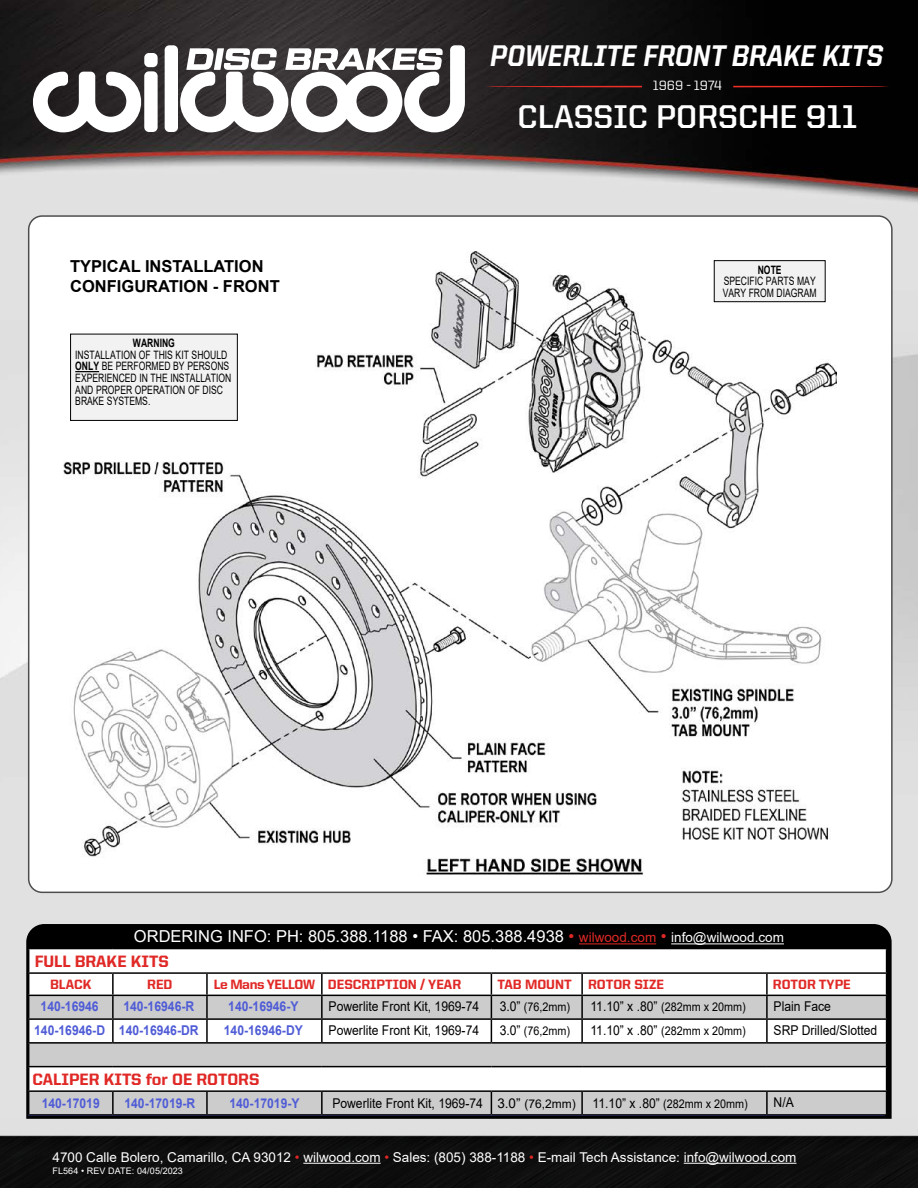
<style>
.page{position:relative;width:918px;height:1188px;background:#fff}
.page>*{position:absolute;margin:0;border:0;box-sizing:border-box;transform-origin:0 0}
.t1{font:700 33px "United Sans Reg";color:#fff}
.t2{font:800 30px "United Italic Reg";color:#fff;scale:.9 1}
.t3{font:16.5px "Arial";color:#fff}
.t4{font:700 16.5px/19.8px "Arial";color:#000}
.t5{font:800 16.5px "United Sans Reg";color:#e02926}
.t6{font:13.5px "Arial";color:#000;scale:.9 1}
.t7{font:13.5px "Arial";color:#fff}
.t8{font:700 13.5px "Arial";color:#4f5cd6;scale:.9 1}
.t9{font:800 13.5px "United Sans Reg";color:#e02926}
.t10{font:500 13.5px "United Sans Reg";color:#fff}
.t11{font:12px "Arial";color:#000;scale:.9 1}
.t12{font:11.55px/11.6px "Arial";color:#000;scale:.74 1}
.t13{font:700 11.55px "Arial";color:#000;scale:.74 1}
.t14{font:9px "Arial";letter-spacing:.01em;color:#fff}
.s1{font-weight:700}
.s2{color:#e02926}
.s3{font-size:13.5px;color:#e02926}
.s4{font-size:13.5px}
.s5{font-size:12px}
.s6{color:#de2726}
</style>
<div class="page">
<img style="left:0;top:0;width:918px;height:1119px">
<img style="left:0;top:1119px;width:918px;height:69px">
<div style="left:144px;top:53px;width:14px;height:14px;background:#fff;border-radius:5px"></div>
<div style="left:144px;top:71px;width:14px;height:61px;background:#fff;border-radius:5px"></div>
<div style="left:165px;top:45px;width:13px;height:87px;background:#fff;border-radius:5px"></div>
<svg style="left:33px;top:72px;width:108px;height:60px"></svg>
<svg style="left:180px;top:45px;width:285px;height:87px"></svg>
<hr style="left:303px;top:1163px;width:78px;height:1px;background:#fff">
<hr style="left:684px;top:1163px;width:112px;height:1px;background:#fff">
<svg style="left:733px;top:86px;width:157px;height:1px"></svg>
<svg style="left:485px;top:86px;width:157px;height:1px"></svg>
<div style="left:29px;top:216px;width:863px;height:676px;background:#fff;border-radius:13px"></div>
<img style="left:63px;top:252px;width:774px;height:623px">
<div style="left:714px;top:261px;width:111px;height:41px;background:#f2f2f2"></div>
<div style="left:714px;top:260px;width:112px;height:42px;border:1px solid #000"></div>
<div style="left:71px;top:334px;width:166px;height:86px;background:#f2f2f2"></div>
<svg style="left:75px;top:371px;width:24px;height:1px"></svg>
<div style="left:70px;top:334px;width:168px;height:87px;border:1px solid #000"></div>
<div style="left:26px;top:924px;width:866px;height:195px;background:#000"></div>
<hr style="left:28px;top:948px;width:85px;height:1px;background:#000">
<hr style="left:113px;top:948px;width:94px;height:1px;background:#000">
<hr style="left:207px;top:948px;width:115px;height:1px;background:#000">
<hr style="left:322px;top:948px;width:169px;height:1px;background:#000">
<hr style="left:491px;top:948px;width:91px;height:1px;background:#000">
<hr style="left:582px;top:948px;width:185px;height:1px;background:#000">
<hr style="left:767px;top:948px;width:120px;height:1px;background:#000">
<svg style="left:28px;top:949px;width:859px;height:165px"></svg>
<hr style="left:28px;top:1114px;width:85px;height:2px;background:#000">
<hr style="left:113px;top:1114px;width:94px;height:2px;background:#000">
<hr style="left:207px;top:1114px;width:115px;height:2px;background:#000">
<hr style="left:322px;top:1114px;width:169px;height:2px;background:#000">
<hr style="left:491px;top:1114px;width:91px;height:2px;background:#000">
<hr style="left:582px;top:1114px;width:185px;height:2px;background:#000">
<hr style="left:767px;top:1114px;width:120px;height:2px;background:#000">
<hr style="left:579px;top:943px;width:77px;height:1px;background:#e02926">
<hr style="left:671px;top:943px;width:113px;height:1px;background:#fff">
<h3 class="t4" style="left:70px;top:257px;width:211px">TYPICAL INSTALLATION<br>CONFIGURATION - FRONT</h3>
<p class="t13" style="left:133px;top:335px;width:58px">WARNING</p>
<p class="t12" style="left:75px;top:349px;width:213px">INSTALLATION OF THIS KIT SHOULD<br><span class="s1">ONLY</span> BE PERFORMED BY PERSONS<br>EXPERIENCED IN THE INSTALLATION<br>AND PROPER OPERATION OF DISC<br>BRAKE SYSTEMS.</p>
<h2 class="t2" style="left:490px;top:40px;width:438px">POWERLITE FRONT BRAKE KITS</h2>
<h1 class="t1" style="left:518px;top:99px;width:341px">CLASSIC PORSCHE 911</h1>
<p class="t10" style="left:653px;top:78px;width:71px">1969 - 1974</p>
<p class="t13" style="left:758px;top:262px;width:34px">NOTE</p>
<p class="t12" style="left:723px;top:275px;width:128px">SPECIFIC PARTS MAY<br>VARY FROM DIAGRAM</p>
<h3 class="t3" style="left:134px;top:925px;width:652px">ORDERING INFO: PH: 805.388.1188 • FAX: 805.388.4938 <span class="s2">•</span> <span class="s3">wilwood.com</span> <span class="s2">•</span> <span class="s4">info@wilwood.com</span></h3>
<h3 class="t5" style="left:35px;top:952px;width:136px">FULL BRAKE KITS</h3>
<p class="t9" style="left:50px;top:977px;width:43px">BLACK</p>
<p class="t9" style="left:147px;top:977px;width:27px">RED</p>
<p class="t9" style="left:214px;top:977px;width:249px">Le Mans YELLOW DESCRIPTION / YEAR</p>
<p class="t9" style="left:497px;top:977px;width:168px">TAB MOUNT ROTOR SIZE</p>
<p class="t9" style="left:773px;top:977px;width:79px">ROTOR TYPE</p>
<p class="t8" style="left:41px;top:997px;width:66px">140-16946</p>
<p class="t8" style="left:123px;top:997px;width:80px">140-16946-R</p>
<p class="t8" style="left:228px;top:997px;width:80px">140-16946-Y</p>
<p class="t6" style="left:329px;top:997px;width:169px">Powerlite Front Kit, 1969-74</p>
<p class="t11" style="left:500px;top:999px;width:80px"><span class="s4">3.0”</span> (76,2mm)</p>
<p class="t11" style="left:590px;top:999px;width:174px"><span class="s4">11.10” x .80”</span> (282mm x 20mm)</p>
<p class="t6" style="left:774px;top:997px;width:65px">Plain Face</p>
<p class="t8" style="left:34px;top:1021px;width:184px">140-16946-D 140-16946-DR</p>
<p class="t8" style="left:224px;top:1021px;width:89px">140-16946-DY</p>
<p class="t6" style="left:329px;top:1021px;width:169px">Powerlite Front Kit, 1969-74</p>
<p class="t11" style="left:500px;top:1022px;width:80px"><span class="s4">3.0”</span> (76,2mm)</p>
<p class="t11" style="left:590px;top:1022px;width:174px"><span class="s4">11.10” x .80”</span> (282mm x 20mm)</p>
<p class="t6" style="left:774px;top:1021px;width:117px">SRP Drilled/Slotted</p>
<h3 class="t5" style="left:32px;top:1070px;width:228px">CALIPER KITS for OE ROTORS</h3>
<p class="t8" style="left:42px;top:1094px;width:66px">140-17019</p>
<p class="t8" style="left:124px;top:1094px;width:80px">140-17019-R</p>
<p class="t8" style="left:229px;top:1094px;width:80px">140-17019-Y</p>
<p class="t6" style="left:332px;top:1094px;width:463px">Powerlite Front Kit, 1969-74 3.0” <span class="s5">(76,2mm)</span> 11.10” x .80” <span class="s5">(282mm x 20mm)</span></p>
<p class="t6" style="left:774px;top:1093px;width:24px">N/A</p>
<p class="t7" style="left:52px;top:1148px;width:745px">4700 Calle Bolero, Camarillo, CA 93012 <span class="s6">•</span> wilwood.com <span class="s6">•</span> Sales: (805) 388-1188 <span class="s6">•</span> E-mail Tech Assistance: info@wilwood.com</p>
<p class="t14" style="left:52px;top:1164px;width:132px">FL564 • REV DATE: 04/05/2023</p>
</div>
